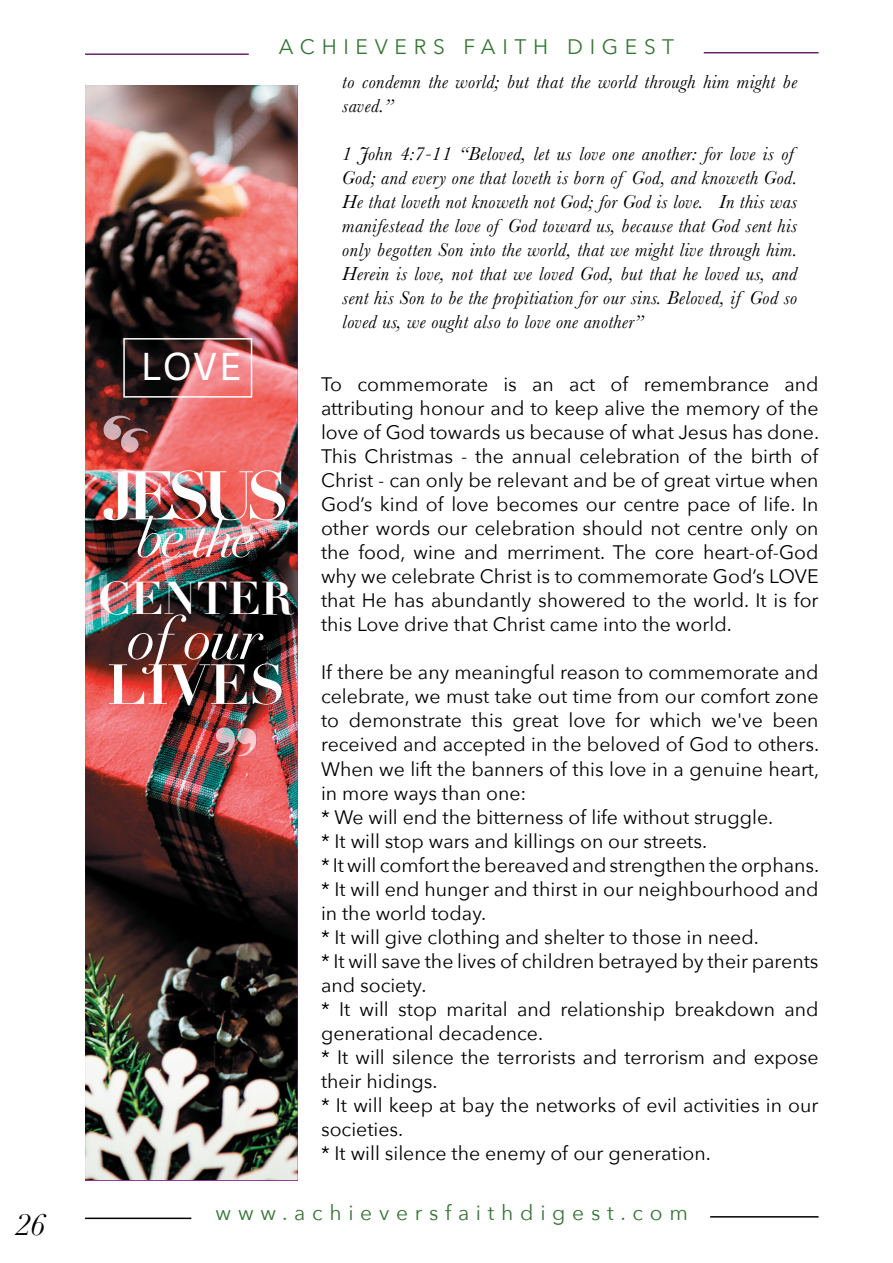
<style>
.page{position:relative;width:893px;height:1263px;background:#fff}
.page>*{position:absolute;margin:0;border:0;box-sizing:border-box;transform-origin:0 0}
.t1{font:700 67.5px "Didot";letter-spacing:-.13em;color:#fff}
.t2{font:italic 58.5px "Didot";color:#fff}
.t3{font:700 55.5px "Didot";color:#fff}
.t4{font:italic 54px "Didot";color:#fff}
.t5{font:700 45px "Didot";color:#fff}
.t6{font:37.5px "Adelle Sans";color:#fff}
.t7{font:italic 30px "Didot";color:#000}
.t8{font:21px "Avenir Next";letter-spacing:.32em;color:#377536}
.t9{font:19.5px/24px "Avenir Next";color:#000;text-align:justify}
.t10{font:italic 19.5px/24px "Baskerville";letter-spacing:.02em;color:#000}
</style>
<div class="page">
<img style="left:85px;top:85px;width:213px;height:1095px">
<hr style="left:85px;top:53px;width:164px;height:2px;background:#672267">
<hr style="left:704px;top:52px;width:115px;height:1px;background:#672267">
<hr style="left:85px;top:1217px;width:106px;height:2px;background:#000">
<hr style="left:710px;top:1216px;width:109px;height:1px;background:#000">
<div style="left:123px;top:338px;width:129px;height:60px;border:2px solid #fff"></div>
<img style="left:99px;top:409px;width:50px;height:47px">
<img style="left:215px;top:727px;width:42px;height:30px">
<h3 class="t7" style="left:17px;top:1206px;width:30px">26</h3>
<p class="t8" style="left:279px;top:29px;width:397px">ACHIEVERS FAITH DIGEST</p>
<h3 class="t6" style="left:141px;top:340px;width:101px">LOVE</h3>
<h1 class="t1" style="left:102px;top:453px;width:189px">JESUS</h1>
<h3 class="t4" style="left:137px;top:505px;width:120px">be the</h3>
<h3 class="t5" style="left:98px;top:570px;width:197px">CENTER</h3>
<h2 class="t2" style="left:128px;top:603px;width:137px">of our</h2>
<h3 class="t3" style="left:106px;top:649px;width:180px">LIVES</h3>
<p class="t10" style="left:342px;top:70px;width:456px">to condemn the world; but that the world through him might be saved.”</p>
<p class="t10" style="left:342px;top:142px;width:457px">1 John 4:7-11 “Beloved, let us love one another: for love is of God; and every one that loveth is born of God, and knoweth God.<br>He that loveth not knoweth not God; for God is love. In this was manifestead the love of God toward us, because that God sent his only begotten Son into the world, that we might live through him.<br>Herein is love, not that we loved God, but that he loved us, and sent his Son to be the propitiation for our sins. Beloved, if God so loved us, we ought also to love one another”</p>
<p class="t9" style="left:321px;top:372px;width:500px">To commemorate is an act of remembrance and attributing honour and to keep alive the memory of the love of God towards us because of what Jesus has done.<br>This Christmas - the annual celebration of the birth of Christ - can only be relevant and be of great virtue when God’s kind of love becomes our centre pace of life. In other words our celebration should not centre only on the food, wine and merriment. The core heart-of-God why we celebrate Christ is to commemorate God’s LOVE that He has abundantly showered to the world. It is for this Love drive that Christ came into the world.</p>
<p class="t9" style="left:321px;top:660px;width:500px;text-align:left">If there be any meaningful reason to commemorate and celebrate, we must take out time from our comfort zone to demonstrate this great love for which we've been received and accepted in the beloved of God to others.<br>When we lift the banners of this love in a genuine heart, in more ways than one:<br>* We will end the bitterness of life without struggle.<br>* It will stop wars and killings on our streets.<br>* It will comfort the bereaved and strengthen the orphans. * It will end hunger and thirst in our neighbourhood and in the world today.<br>* It will give clothing and shelter to those in need.<br>* It will save the lives of children betrayed by their parents and society.<br>* It will stop marital and relationship breakdown and generational decadence.<br>* It will silence the terrorists and terrorism and expose their hidings.<br>* It will keep at bay the networks of evil activities in our societies.<br>* It will silence the enemy of our generation.</p>
<p class="t8" style="left:216px;top:1195px;width:474px">www.achieversfaithdigest.com</p>
</div>
